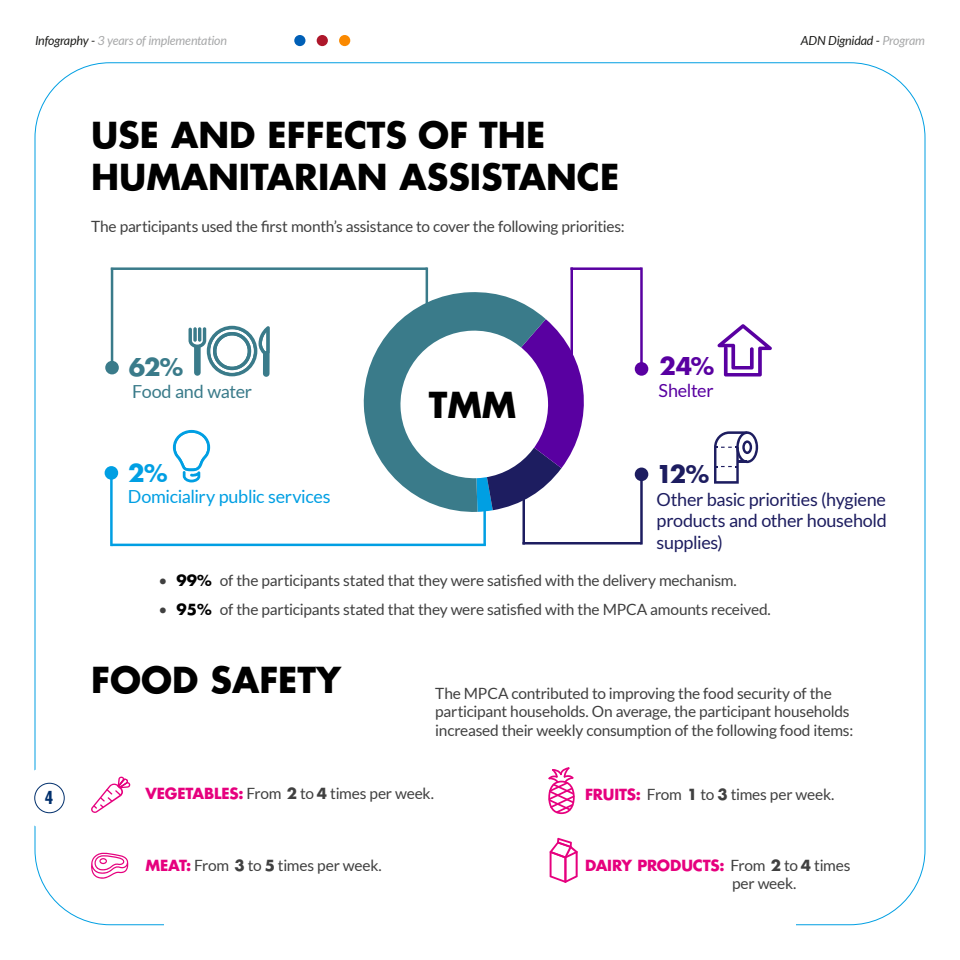
<style>
.page{position:relative;width:960px;height:960px;background:#fff}
.page>*{position:absolute;margin:0;border:0;box-sizing:border-box;transform-origin:0 0}
.títulares{font:700 35px "Futura LT Pro";color:#000}
.parrafo{font:700 24px "Futura LT Pro";color:#3a7b8a}
.parrafo-2{font:700 24px "Futura LT Pro";color:#5900a1}
.parrafo-3{font:700 24px "Futura LT Pro";color:#1d1d60}
.parrafo-4{font:700 24px "Futura LT Pro";color:#009fe3}
.parrafo-5{font:18px/21.6px "Lato";letter-spacing:-.015em;color:#1d1d60;text-align:justify}
.parrafo-6{font:18px "Lato";letter-spacing:-.02em;color:#009fe3}
.parrafo-7{font:18px "Lato";letter-spacing:-.015em;color:#3a7b8a}
.parrafo-8{font:18px "Lato";letter-spacing:-.02em;color:#5900a1}
.pie_de_imágenes{font:700 condensed 17.5px "Futura LT Pro";color:#002f6c}
.parrafo-9{font:15.5px/18.6px "Lato";letter-spacing:-.015em;color:#404040}
.parrafo-10{font:700 15px "Futura LT Pro";letter-spacing:-.01em;color:#e6007e}
.t1{font:italic 12.5px "Lato";letter-spacing:-.015em;color:#a7a8a9}
.t2{font:italic 12.5px "Lato";letter-spacing:-.015em;color:#1d1d1b}
.s1{color:#1d1d1b}
.s2{color:#a7a8a9}
.s3{font-family:"Futura LT Pro";font-weight:700;font-size:15px;color:#000}
.s4{font-family:"Futura LT Pro";font-weight:700;font-size:15px;color:#e6007e}
.s5{font-family:"Futura LT Pro";font-weight:700;font-size:15px}
.s6{font-family:"Lato";font-weight:400;font-size:15.5px;color:#404040}
.s7{color:#404040}
</style>
<div class="page">
<div style="left:34px;top:783px;width:31px;height:30px;border:1px solid #002f6c;border-radius:50%"></div>
<div style="left:294px;top:35px;width:11px;height:11px;background:#005fb6;border-radius:50%"></div>
<div style="left:317px;top:35px;width:11px;height:11px;background:#ae172b;border-radius:50%"></div>
<div style="left:339px;top:35px;width:11px;height:11px;background:#fa8900;border-radius:50%"></div>
<svg style="left:91px;top:853px;width:38px;height:26px"></svg>
<svg style="left:91px;top:776px;width:39px;height:37px"></svg>
<svg style="left:548px;top:767px;width:27px;height:47px"></svg>
<svg style="left:550px;top:838px;width:28px;height:45px"></svg>
<svg style="left:363px;top:291px;width:183px;height:192px;fill:#3a7b8a"></svg>
<svg style="left:399px;top:319px;width:185px;height:193px"></svg>
<hr style="left:426px;top:267px;width:2px;height:54px;background:#3a7b8a">
<hr style="left:570px;top:267px;width:3px;height:113px;background:#5900a1">
<hr style="left:640px;top:267px;width:3px;height:99px;background:#5900a1">
<hr style="left:111px;top:267px;width:316px;height:3px;background:#3a7b8a">
<hr style="left:111px;top:268px;width:2px;height:100px;background:#3a7b8a">
<div style="left:107px;top:362px;width:11px;height:11px;background:#3a7b8a;border-radius:50%"></div>
<div style="left:105px;top:361px;width:14px;height:13px;border:2px solid #3a7b8a;border-radius:50%"></div>
<div style="left:636px;top:363px;width:11px;height:11px;background:#5900a1;border-radius:50%"></div>
<div style="left:635px;top:362px;width:13px;height:14px;border:2px solid #5900a1;border-radius:50%"></div>
<hr style="left:570px;top:267px;width:71px;height:3px;background:#5900a1">
<hr style="left:483px;top:491px;width:3px;height:54px;background:#009fe3">
<hr style="left:111px;top:544px;width:375px;height:2px;background:#009fe3">
<hr style="left:110px;top:474px;width:3px;height:72px;background:#009fe3">
<div style="left:106px;top:467px;width:11px;height:11px;background:#009fe3;border-radius:50%"></div>
<div style="left:105px;top:466px;width:13px;height:14px;border:2px solid #009fe3;border-radius:50%"></div>
<hr style="left:522px;top:491px;width:3px;height:54px;background:#1d1d60">
<hr style="left:640px;top:474px;width:3px;height:71px;background:#1d1d60">
<div style="left:636px;top:469px;width:11px;height:11px;background:#1d1d60;border-radius:50%"></div>
<div style="left:635px;top:468px;width:13px;height:13px;border:2px solid #1d1d60;border-radius:50%"></div>
<hr style="left:522px;top:542px;width:119px;height:3px;background:#1d1d60">
<svg style="left:173px;top:430px;width:37px;height:52px"></svg>
<svg style="left:189px;top:326px;width:81px;height:51px"></svg>
<svg style="left:717px;top:324px;width:55px;height:53px"></svg>
<svg style="left:714px;top:431px;width:44px;height:53px"></svg>
<p class="t1" style="left:35px;top:34px;width:193px"><span class="s1">Infography -</span> 3 years of implementation</p>
<p class="t2" style="left:801px;top:34px;width:126px">ADN Dignidad - <span class="s2">Program</span></p>
<p class="títulares" style="left:91px;top:108px;width:456px">USE AND EFFECTS OF THE</p>
<p class="títulares" style="left:91px;top:150px;width:530px">HUMANITARIAN ASSISTANCE</p>
<p class="parrafo-9" style="left:91px;top:217px;width:535px">The participants used the first month’s assistance to cover the following priorities:</p>
<p class="parrafo" style="left:129px;top:348px;width:56px">62%</p>
<p class="parrafo-2" style="left:660px;top:348px;width:56px">24%</p>
<p class="parrafo-7" style="left:132px;top:382px;width:121px">Food and water</p>
<p class="títulares" style="left:429px;top:378px;width:89px">TMM</p>
<p class="parrafo-8" style="left:659px;top:380px;width:57px">Shelter</p>
<p class="parrafo-4" style="left:128px;top:454px;width:41px">2%</p>
<p class="parrafo-3" style="left:656px;top:456px;width:55px">12%</p>
<p class="parrafo-6" style="left:128px;top:486px;width:204px">Domicialiry public services</p>
<p class="parrafo-5" style="left:657px;top:488px;width:232px">Other basic priorities (hygiene products and other household supplies)</p>
<p class="parrafo-9" style="left:158px;top:571px;width:580px">• <span class="s3">99%</span> of the participants stated that they were satisfied with the delivery mechanism.</p>
<p class="parrafo-9" style="left:158px;top:600px;width:614px">• <span class="s3">95%</span> of the participants stated that they were satisfied with the MPCA amounts received.</p>
<p class="pie_de_imágenes" style="left:45px;top:786px;width:10px">4</p>
<p class="títulares" style="left:91px;top:653px;width:252px">FOOD SAFETY</p>
<p class="parrafo-9" style="left:435px;top:684px;width:419px">The MPCA contributed to improving the food security of the participant households. On average, the participant households increased their weekly consumption of the following food items:</p>
<p class="parrafo-9" style="left:145px;top:784px;width:290px"><span class="s4">VEGETABLES:</span> From <span class="s5">2</span> to <span class="s5">4</span> times per week.</p>
<p class="parrafo-9" style="left:145px;top:856px;width:238px"><span class="s4">MEAT:</span> From <span class="s5">3</span> to <span class="s5">5</span> times per week.</p>
<p class="parrafo-9" style="left:585px;top:785px;width:251px"><span class="s4">FRUITS:</span> From <span class="s5">1</span> to <span class="s5">3</span> times per week.</p>
<p class="parrafo-10" style="left:585px;top:854px;width:267px">DAIRY PRODUCTS: <span class="s6">From</span> <span class="s7">2</span> <span class="s6">to</span> <span class="s7">4</span> <span class="s6">times</span></p>
<p class="parrafo-9" style="left:732px;top:874px;width:66px">per week.</p>
</div>
